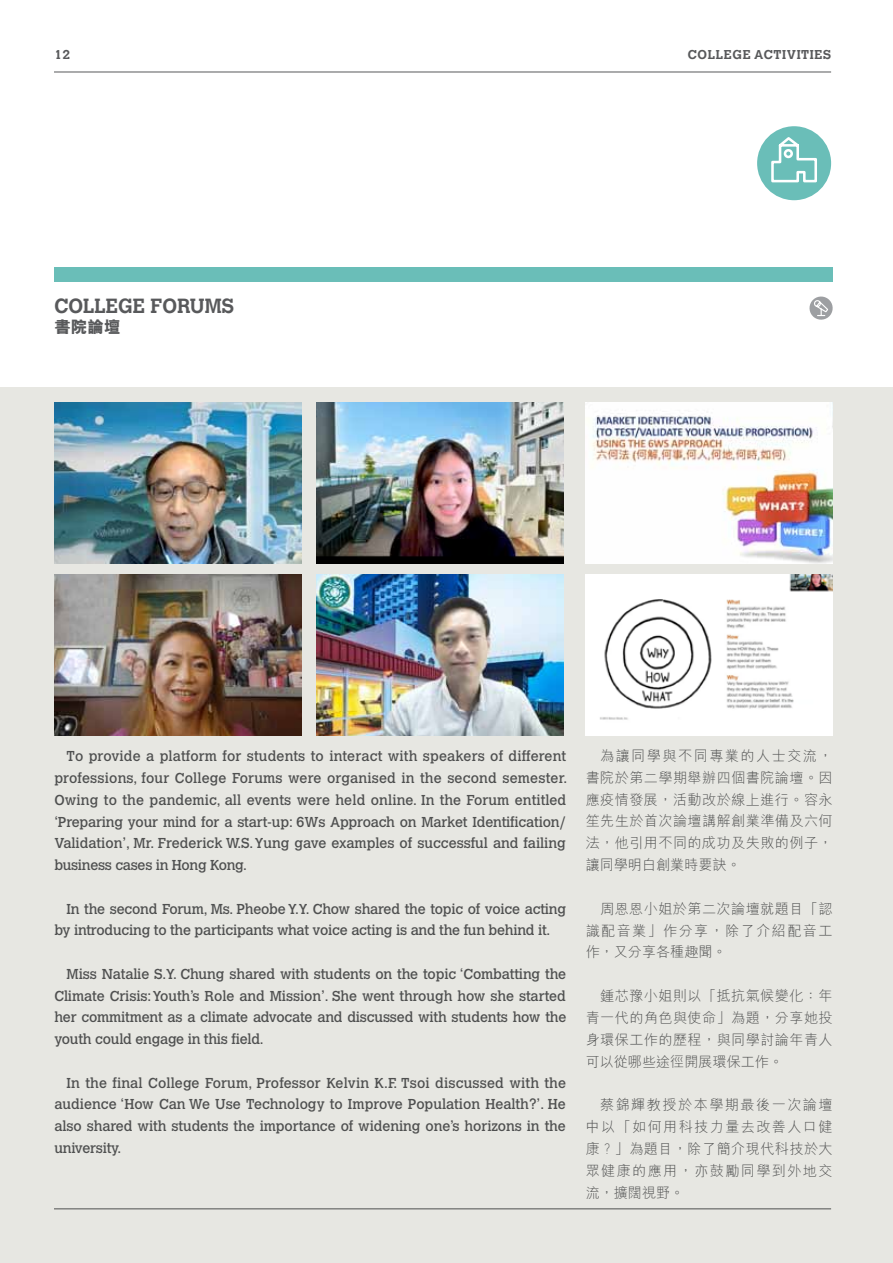
<style>
.page{position:relative;width:893px;height:1263px;background:#fff}
.page>*{position:absolute;margin:0;border:0;box-sizing:border-box;transform-origin:0 0}
.t1{font:700 20.4px "Calvert";color:#58595b;scale:.96 1}
.t2{font:800 16.65px "M Hei HK";color:#58595b}
.t3{font:14.25px/21.8px "Calvert MT Std";letter-spacing:-.015em;color:#58595b;text-align:justify}
.t4{font:300 14.25px/21.9px "M Hei HK";letter-spacing:.03em;color:#58595b;text-align:justify}
.t5{font:700 12.75px "Calvert";letter-spacing:.05em;color:#58595b}
</style>
<div class="page">
<div style="left:0;top:387px;width:893px;height:876px;background:#e7e7e2"></div>
<hr style="left:54px;top:72px;width:777px;height:1px;background:#58595b">
<hr style="left:54px;top:1208px;width:777px;height:1px;background:#58595b">
<img style="left:316px;top:402px;width:247px;height:161px">
<img style="left:316px;top:574px;width:247px;height:162px">
<img style="left:54px;top:402px;width:247px;height:161px">
<img style="left:54px;top:574px;width:247px;height:162px">
<div style="left:54px;top:267px;width:779px;height:15px;background:#6abeb8"></div>
<svg style="left:809px;top:296px;width:24px;height:24px"></svg>
<div style="left:757px;top:126px;width:74px;height:74px;background:#6abeb8;border-radius:50%"></div>
<svg style="left:771px;top:137px;width:46px;height:46px"></svg>
<img style="left:586px;top:402px;width:247px;height:161px">
<img style="left:586px;top:574px;width:247px;height:162px">
<p class="t5" style="left:54px;top:46px;width:18px">12</p>
<p class="t5" style="left:688px;top:46px;width:145px">COLLEGE ACTIVITIES</p>
<h1 class="t1" style="left:54px;top:293px;width:189px">COLLEGE FORUMS</h1>
<p class="t2" style="left:54px;top:318px;width:68px">書院論壇</p>
<p class="t3" style="left:54px;top:745px;width:514px;text-indent:12px">To provide a platform for students to interact with speakers of different professions, four College Forums were organised in the second semester.<br>Owing to the pandemic, all events were held online. In the Forum entitled ‘Preparing your mind for a start-up: 6Ws Approach on Market Identification/ Validation’, Mr. Frederick W.S. Yung gave examples of successful and failing business cases in Hong Kong.</p>
<p class="t3" style="left:54px;top:898px;width:513px;text-indent:12px">In the second Forum, Ms. Pheobe Y.Y. Chow shared the topic of voice acting by introducing to the participants what voice acting is and the fun behind it.</p>
<p class="t3" style="left:54px;top:963px;width:513px;text-indent:12px">Miss Natalie S.Y. Chung shared with students on the topic ‘Combatting the Climate Crisis: Youth’s Role and Mission’. She went through how she started her commitment as a climate advocate and discussed with students how the youth could engage in this field.</p>
<p class="t3" style="left:54px;top:1072px;width:513px;text-indent:12px">In the final College Forum, Professor Kelvin K.F. Tsoi discussed with the audience ‘How Can We Use Technology to Improve Population Health?’. He also shared with students the importance of widening one’s horizons in the university.</p>
<p class="t4" style="left:586px;top:744px;width:249px;text-indent:14px">為讓同學與不同專業的人士交流，書院於第二學期舉辦四個書院論壇。因應疫情發展，活動改於線上進行。容永笙先生於首次論壇講解創業準備及六何法，他引用不同的成功及失敗的例子，讓同學明白創業時要訣。</p>
<p class="t4" style="left:586px;top:897px;width:248px;text-indent:14px">周恩恩小姐於第二次論壇就題目「認識配音業」作分享，除了介紹配音工作，又分享各種趣聞。</p>
<p class="t4" style="left:586px;top:984px;width:249px;text-indent:14px">鍾芯豫小姐則以「抵抗氣候變化：年青一代的角色與使命」為題，分享她投身環保工作的歷程，與同學討論年青人可以從哪些途徑開展環保工作。</p>
<p class="t4" style="left:586px;top:1094px;width:249px;text-indent:14px">蔡錦輝教授於本學期最後一次論壇中以「如何用科技力量去改善人口健康？」為題目，除了簡介現代科技於大眾健康的應用，亦鼓勵同學到外地交流，擴闊視野。</p>
</div>
